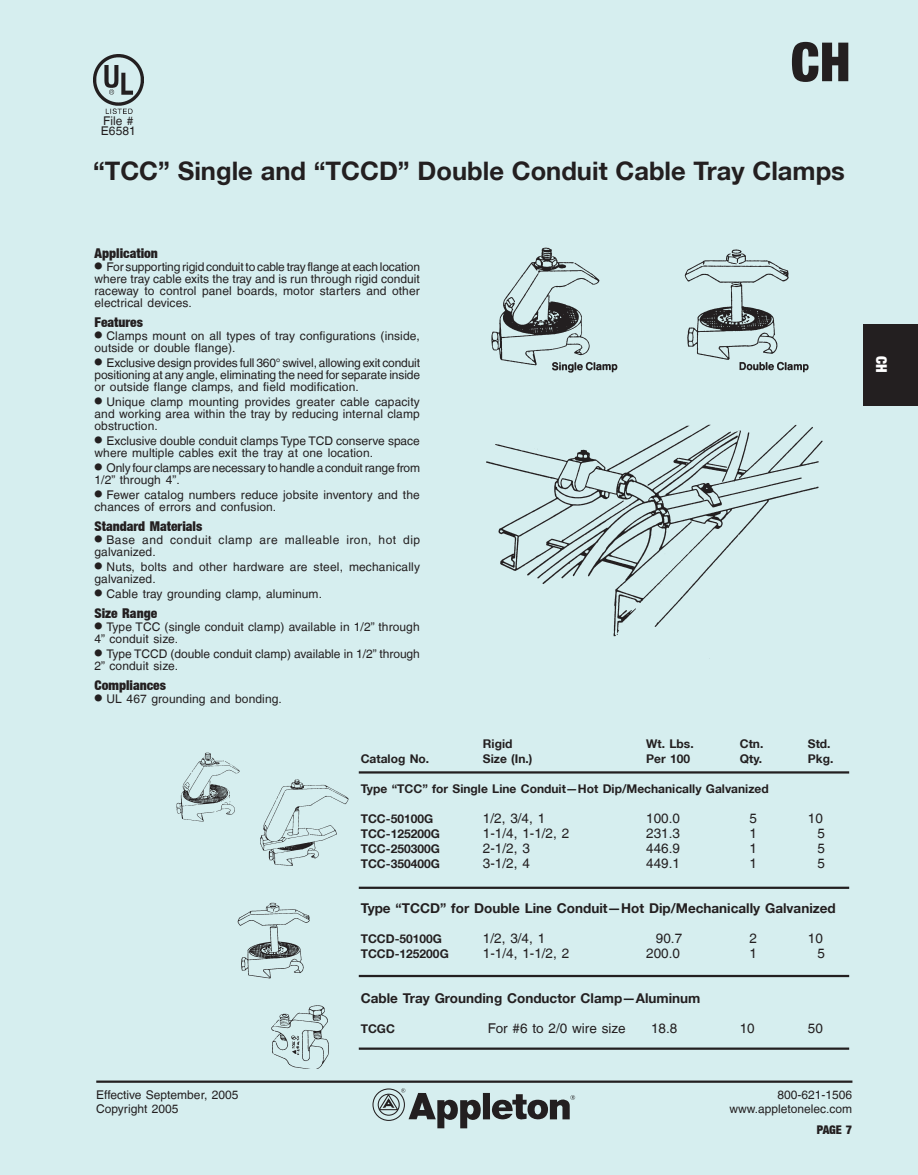
<style>
.page{position:relative;width:918px;height:1175px;background:#d6eeef}
.page>*{position:absolute;margin:0;border:0;box-sizing:border-box;transform-origin:0 0}
.t1{font:900 condensed 54px "Helvetica Neue LT";color:#231f20}
.t2{font:700 25.5px "Helvetica Neue LT";color:#231f20}
.t3{font:900 condensed 15px "Helvetica Neue LT";color:#fff}
.t4{font:13.5px "Helvetica";color:#231f20}
.t5{font:700 13.5px "Helvetica Neue LT";color:#231f20}
.t6{font:900 condensed 13.5px "Helvetica Neue LT";color:#231f20}
.t7{font:12px/12px "Helvetica";letter-spacing:.01em;color:#231f20}
.t8{font:700 12px "Helvetica Neue LT";color:#231f20}
.t9{font:12px/12px "Helvetica";letter-spacing:-.015em;color:#231f20}
.t10{font:12px/12px "Helvetica";letter-spacing:.035em;color:#231f20}
.t11{font:900 condensed 12px "Helvetica Neue LT";color:#231f20}
.s1{font-size:22.5px}
</style>
<div class="page">
<div style="left:483px;top:1092px;width:7px;height:27px;background:#231f20"></div>
<svg style="left:492px;top:1094px;width:83px;height:26px"></svg>
<svg style="left:372px;top:1088px;width:109px;height:40px"></svg>
<div style="left:863px;top:324px;width:55px;height:81px;background:#231f20"></div>
<hr style="left:96px;top:1080px;width:756px;height:2px;background:#231f20">
<img style="left:486px;top:247px;width:337px;height:412px">
<img style="left:176px;top:752px;width:173px;height:316px">
<hr style="left:359px;top:771px;width:490px;height:2px;background:#231f20">
<hr style="left:359px;top:886px;width:490px;height:3px;background:#231f20">
<hr style="left:359px;top:974px;width:490px;height:3px;background:#231f20">
<hr style="left:359px;top:1047px;width:490px;height:2px;background:#231f20">
<img style="left:93px;top:54px;width:51px;height:59px">
<p class="t7" style="left:101px;top:115px;width:36px;line-height:10.5px">File #<br>E6581</p>
<h1 class="t1" style="left:791px;top:29px;width:61px">CH</h1>
<h2 class="t2" style="left:93px;top:155px;width:753px">“TCC” Single and “TCCD” Double Conduit Cable Tray Clamps</h2>
<p class="t6" style="left:94px;top:244px;width:65px">Application</p>
<p class="t7" style="left:94px;top:261px;width:327px;text-align:justify"><span class="s1">•</span> For supporting rigid conduit to cable tray flange at each location where tray cable exits the tray and is run through rigid conduit raceway to control panel boards, motor starters and other electrical devices.</p>
<p class="t6" style="left:94px;top:313px;width:50px">Features</p>
<p class="t7" style="left:94px;top:330px;width:327px"><span class="s1">•</span> Clamps mount on all types of tray configurations (inside, outside or double flange).</p>
<p class="t7" style="left:94px;top:357px;width:327px;text-align:justify"><span class="s1">•</span> Exclusive design provides full 360° swivel, allowing exit conduit positioning at any angle, eliminating the need for separate inside or outside flange clamps, and field modification.</p>
<p class="t7" style="left:94px;top:396px;width:327px;text-align:justify"><span class="s1">•</span> Unique clamp mounting provides greater cable capacity and working area within the tray by reducing internal clamp obstruction.</p>
<p class="t7" style="left:94px;top:435px;width:327px"><span class="s1">•</span> Exclusive double conduit clamps Type TCD conserve space where multiple cables exit the tray at one location.</p>
<p class="t9" style="left:94px;top:462px;width:327px"><span class="s1">•</span> Only four clamps are necessary to handle a conduit range from<br>1/2” through 4”.</p>
<p class="t7" style="left:94px;top:489px;width:327px"><span class="s1">•</span> Fewer catalog numbers reduce jobsite inventory and the chances of errors and confusion.</p>
<p class="t6" style="left:94px;top:517px;width:109px">Standard Materials</p>
<p class="t10" style="left:94px;top:534px;width:327px"><span class="s1">•</span> Base and conduit clamp are malleable iron, hot dip galvanized.</p>
<p class="t7" style="left:94px;top:561px;width:327px"><span class="s1">•</span> Nuts, bolts and other hardware are steel, mechanically galvanized.</p>
<p class="t7" style="left:94px;top:588px;width:229px"><span class="s1">•</span> Cable tray grounding clamp, aluminum.</p>
<p class="t6" style="left:94px;top:604px;width:64px">Size Range</p>
<p class="t7" style="left:94px;top:621px;width:327px"><span class="s1">•</span> Type TCC (single conduit clamp) available in 1/2” through<br>4” conduit size.</p>
<p class="t7" style="left:94px;top:648px;width:327px"><span class="s1">•</span> Type TCCD (double conduit clamp) available in 1/2” through<br>2” conduit size.</p>
<p class="t6" style="left:94px;top:676px;width:73px">Compliances</p>
<p class="t7" style="left:94px;top:693px;width:189px"><span class="s1">•</span> UL 467 grounding and bonding.</p>
<p class="t8" style="left:483px;top:736px;width:31px">Rigid</p>
<p class="t8" style="left:646px;top:736px;width:49px">Wt. Lbs.</p>
<p class="t8" style="left:740px;top:736px;width:25px">Ctn.</p>
<p class="t8" style="left:808px;top:736px;width:24px">Std.</p>
<p class="t8" style="left:361px;top:751px;width:70px">Catalog No.</p>
<p class="t8" style="left:483px;top:751px;width:51px">Size (In.)</p>
<p class="t8" style="left:646px;top:751px;width:45px">Per 100</p>
<p class="t8" style="left:740px;top:751px;width:24px">Qty.</p>
<p class="t8" style="left:808px;top:751px;width:27px">Pkg.</p>
<p class="t8" style="left:361px;top:781px;width:410px">Type “TCC” for Single Line Conduit—Hot Dip/Mechanically Galvanized</p>
<p class="t8" style="left:361px;top:811px;width:74px">TCC-50100G</p>
<p class="t4" style="left:483px;top:810px;width:64px">1/2, 3/4, 1</p>
<p class="t4" style="left:646px;top:810px;width:35px">100.0</p>
<p class="t4" style="left:749px;top:810px;width:9px">5</p>
<p class="t4" style="left:808px;top:810px;width:17px">10</p>
<p class="t8" style="left:361px;top:826px;width:81px">TCC-125200G</p>
<p class="t4" style="left:483px;top:825px;width:88px">1-1/4, 1-1/2, 2</p>
<p class="t4" style="left:646px;top:825px;width:35px">231.3</p>
<p class="t4" style="left:749px;top:825px;width:9px">1</p>
<p class="t4" style="left:817px;top:825px;width:9px">5</p>
<p class="t8" style="left:361px;top:841px;width:81px">TCC-250300G</p>
<p class="t4" style="left:483px;top:840px;width:48px">2-1/2, 3</p>
<p class="t4" style="left:646px;top:840px;width:35px">446.9</p>
<p class="t4" style="left:749px;top:840px;width:9px">1</p>
<p class="t4" style="left:817px;top:840px;width:9px">5</p>
<p class="t8" style="left:361px;top:856px;width:81px">TCC-350400G</p>
<p class="t4" style="left:483px;top:855px;width:48px">3-1/2, 4</p>
<p class="t4" style="left:646px;top:855px;width:35px">449.1</p>
<p class="t4" style="left:749px;top:855px;width:9px">1</p>
<p class="t4" style="left:817px;top:855px;width:9px">5</p>
<p class="t5" style="left:361px;top:899px;width:477px">Type “TCCD” for Double Line Conduit—Hot Dip/Mechanically Galvanized</p>
<p class="t8" style="left:361px;top:931px;width:83px">TCCD-50100G</p>
<p class="t4" style="left:483px;top:930px;width:64px">1/2, 3/4, 1</p>
<p class="t4" style="left:656px;top:930px;width:28px">90.7</p>
<p class="t4" style="left:749px;top:930px;width:9px">2</p>
<p class="t4" style="left:808px;top:930px;width:17px">10</p>
<p class="t8" style="left:361px;top:946px;width:90px">TCCD-125200G</p>
<p class="t4" style="left:483px;top:945px;width:88px">1-1/4, 1-1/2, 2</p>
<p class="t4" style="left:646px;top:945px;width:35px">200.0</p>
<p class="t4" style="left:749px;top:945px;width:9px">1</p>
<p class="t4" style="left:817px;top:945px;width:9px">5</p>
<p class="t5" style="left:361px;top:989px;width:341px">Cable Tray Grounding Conductor Clamp—Aluminum</p>
<p class="t8" style="left:361px;top:1021px;width:36px">TCGC</p>
<p class="t4" style="left:488px;top:1020px;width:139px">For #6 to 2/0 wire size</p>
<p class="t4" style="left:651px;top:1020px;width:28px">18.8</p>
<p class="t4" style="left:740px;top:1020px;width:17px">10</p>
<p class="t4" style="left:808px;top:1020px;width:17px">50</p>
<p class="t7" style="left:96px;top:1088px;width:144px;line-height:13.5px">Effective September, 2005<br>Copyright 2005</p>
<p class="t7" style="left:729px;top:1088px;width:124px;line-height:13.5px;text-align:right">800-621-1506 www.appletonelec.com</p>
<p class="t11" style="left:817px;top:1122px;width:37px">PAGE 7</p>
<p class="t3" style="left:891px;top:356px;width:18px;rotate:90deg">CH</p>
</div>
